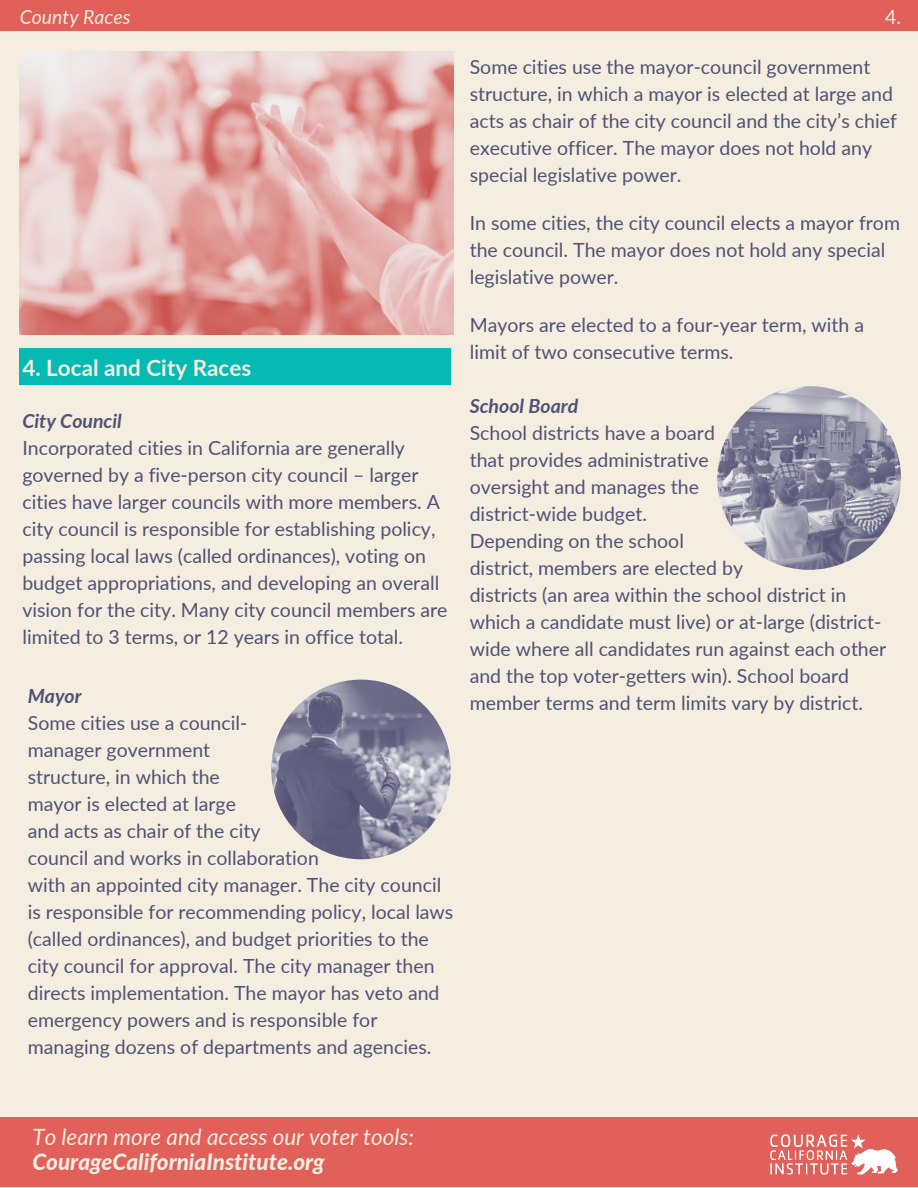
<style>
.page{position:relative;width:918px;height:1188px;background:#f4ede0}
.page>*{position:absolute;margin:0;border:0;box-sizing:border-box;transform-origin:0 0}
.t1{font:italic 22.5px "Lato";color:#f4ede0}
.t2{font:italic 800 22.5px "Lato";color:#f4ede0}
.t3{font:700 22.5px "Lato";color:#f4ede0}
.t4{font:19.5px/27px "Lato";color:#525174}
.t5{font:italic 700 19.5px "Lato";color:#525174}
.t6{font:italic 19.5px "Lato";color:#f4ede0}
.t7{font:19.5px "Lato";color:#f4ede0}
</style>
<div class="page">
<div style="left:0;top:0;width:918px;height:31px;background:#e1615a"></div>
<div style="left:0;top:1118px;width:918px;height:69px;background:#e1615a"></div>
<img style="left:770px;top:1134px;width:128px;height:41px">
<img style="left:20px;top:51px;width:434px;height:284px">
<div style="left:20px;top:349px;width:431px;height:36px;background:#06bab4"></div>
<img style="left:271px;top:680px;width:180px;height:179px;border-radius:50%">
<img style="left:717px;top:386px;width:184px;height:184px;border-radius:50%">
<p class="t6" style="left:20px;top:4px;width:112px">County Races</p>
<p class="t7" style="left:885px;top:4px;width:17px">4.</p>
<p class="t3" style="left:22px;top:354px;width:230px">4. Local and City Races</p>
<p class="t5" style="left:22px;top:409px;width:101px">City Council</p>
<p class="t4" style="left:22px;top:434px;width:427px">Incorporated cities in California are generally governed by a five-person city council – larger cities have larger councils with more members. A city council is responsible for establishing policy, passing local laws (called ordinances), voting on budget appropriations, and developing an overall vision for the city. Many city council members are limited to 3 terms, or 12 years in office total.</p>
<p class="t5" style="left:28px;top:684px;width:55px">Mayor</p>
<p class="t4" style="left:28px;top:709px;width:427px">Some cities use a council-<br>manager government<br>structure, in which the<br>mayor is elected at large<br>and acts as chair of the city<br>council and works in collaboration<br>with an appointed city manager. The city council is responsible for recommending policy, local laws (called ordinances), and budget priorities to the city council for approval. The city manager then directs implementation. The mayor has veto and emergency powers and is responsible for managing dozens of departments and agencies.</p>
<p class="t4" style="left:470px;top:53px;width:429px">Some cities use the mayor-council government structure, in which a mayor is elected at large and acts as chair of the city council and the city’s chief executive officer. The mayor does not hold any special legislative power.</p>
<p class="t4" style="left:470px;top:209px;width:432px">In some cities, the city council elects a mayor from the council. The mayor does not hold any special legislative power.</p>
<p class="t4" style="left:470px;top:311px;width:396px">Mayors are elected to a four-year term, with a limit of two consecutive terms.</p>
<p class="t5" style="left:470px;top:394px;width:110px">School Board</p>
<p class="t4" style="left:470px;top:419px;width:418px">School districts have a board<br>that provides administrative<br>oversight and manages the<br>district-wide budget.<br>Depending on the school<br>district, members are elected by<br>districts (an area within the school district in which a candidate must live) or at-large (district&shy;wide where all candidates run against each other and the top voter-getters win). School board member terms and term limits vary by district.</p>
<p class="t1" style="left:32px;top:1123px;width:383px">To learn more and access our voter tools:</p>
<p class="t2" style="left:32px;top:1147px;width:294px">CourageCaliforniaInstitute.org</p>
</div>
